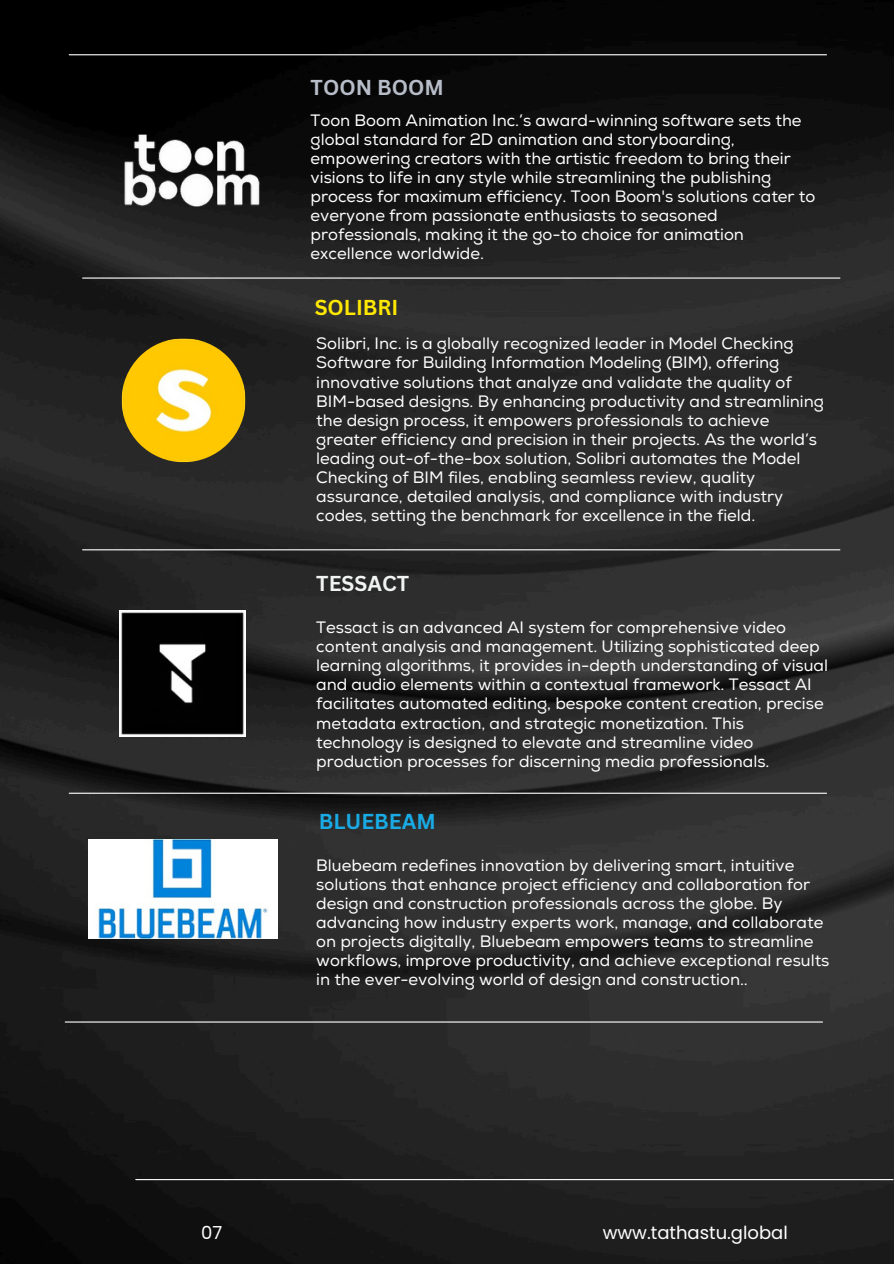
<style>
.page{position:relative;width:894px;height:1264px;background:#fff}
.page>*{position:absolute;margin:0;border:0;box-sizing:border-box;transform-origin:0 0}
.t1{font:700 21px "Canva Sans";color:#19abe5}
.t2{font:700 21px "Canva Sans";color:#b7bdc8}
.t3{font:700 21px "Canva Sans";color:#ffe801}
.t4{font:700 21px "Canva Sans";color:#f1f2f2}
.t5{font:18px "Poppins";color:#fff}
.t6{font:16.5px/19.2px "Nexa";color:#fff}
</style>
<div class="page">
<img style="left:0;top:0;width:893px;height:1263px">
<hr style="left:83px;top:277px;width:756px;height:1px;background:#fff">
<hr style="left:69px;top:54px;width:757px;height:1px;background:#fff">
<hr style="left:83px;top:549px;width:756px;height:1px;background:#fff">
<hr style="left:69px;top:792px;width:757px;height:1px;background:#fff">
<img style="left:103px;top:120px;width:175px;height:111px">
<hr style="left:65px;top:1021px;width:757px;height:1px;background:#fff">
<hr style="left:136px;top:1178px;width:756px;height:2px;background:#fff">
<img style="left:119px;top:610px;width:126px;height:126px">
<img style="left:121px;top:338px;width:124px;height:124px">
<img style="left:89px;top:839px;width:189px;height:99px">
<p class="t2" style="left:310px;top:73px;width:135px">TOON BOOM</p>
<p class="t6" style="left:310px;top:111px;width:506px">Toon Boom Animation Inc.’s award-winning software sets the global standard for 2D animation and storyboarding, empowering creators with the artistic freedom to bring their visions to life in any style while streamlining the publishing process for maximum efficiency. Toon Boom's solutions cater to everyone from passionate enthusiasts to seasoned professionals, making it the go-to choice for animation excellence worldwide.</p>
<p class="t3" style="left:314px;top:293px;width:85px">SOLIBRI</p>
<p class="t6" style="left:316px;top:334px;width:509px">Solibri, Inc. is a globally recognized leader in Model Checking Software for Building Information Modeling (BIM), offering innovative solutions that analyze and validate the quality of BIM-based designs. By enhancing productivity and streamlining the design process, it empowers professionals to achieve greater efficiency and precision in their projects. As the world’s leading out-of-the-box solution, Solibri automates the Model Checking of BIM files, enabling seamless review, quality assurance, detailed analysis, and compliance with industry codes, setting the benchmark for excellence in the field.</p>
<p class="t4" style="left:316px;top:568px;width:94px">TESSACT</p>
<p class="t6" style="left:316px;top:618px;width:513px">Tessact is an advanced AI system for comprehensive video content analysis and management. Utilizing sophisticated deep learning algorithms, it provides in-depth understanding of visual and audio elements within a contextual framework. Tessact AI facilitates automated editing, bespoke content creation, precise metadata extraction, and strategic monetization. This technology is designed to elevate and streamline video production processes for discerning media professionals.</p>
<h1 class="t1" style="left:318px;top:806px;width:119px">BLUEBEAM</h1>
<h1 class="t6" style="left:316px;top:855px;width:514px">Bluebeam redefines innovation by delivering smart, intuitive solutions that enhance project efficiency and collaboration for design and construction professionals across the globe. By advancing how industry experts work, manage, and collaborate on projects digitally, Bluebeam empowers teams to streamline workflows, improve productivity, and achieve exceptional results in the ever-evolving world of design and construction..</h1>
<p class="t5" style="left:201px;top:1219px;width:23px">07</p>
<p class="t5" style="left:602px;top:1219px;width:186px">www.tathastu.global</p>
</div>
